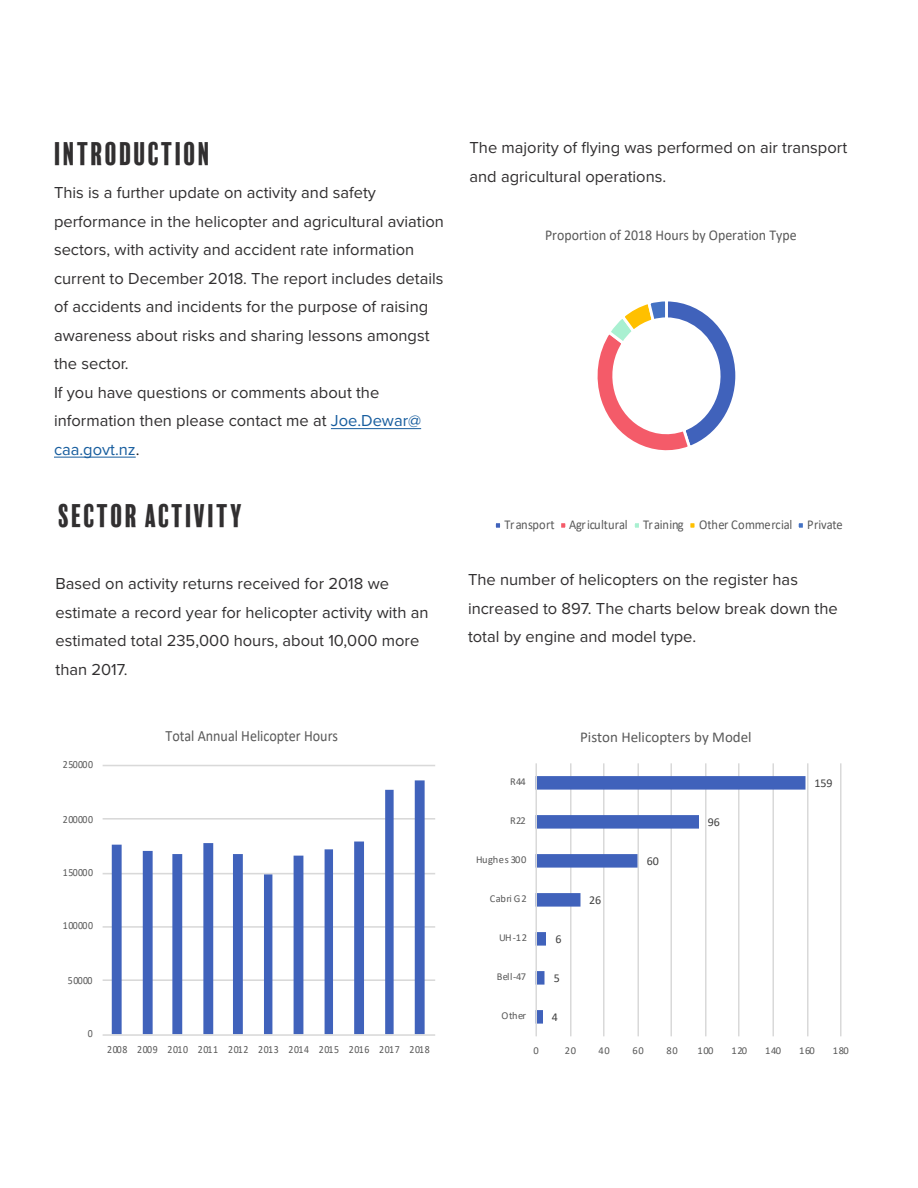
<style>
.page{position:relative;width:918px;height:1188px;background:#fff}
.page>*{position:absolute;margin:0;border:0;box-sizing:border-box;transform-origin:0 0}
.t1{font:30px "Balboa Plus Fill";letter-spacing:.02em;color:#312f30}
.t2{font:16.5px/28.5px "Proxima Nova";color:#312f30}
.t3{font:15.6px "Calibri";color:#595959;scale:.9 1}
.t4{font:15px "Calibri";color:#595959;scale:.93 1}
.t5{font:15px "Calibri";color:#595959}
.t6{font:13.5px "Calibri";letter-spacing:-.005em;color:#595959;scale:.93 1}
.t7{font:12px "Calibri";color:#404040}
.t8{font:10.95px "Calibri";letter-spacing:.065em;color:#595959;scale:.9 1}
.t9{font:10.5px "Calibri";letter-spacing:.035em;color:#595959}
.s1{color:#175d9e}
.s2{color:#231f20}
</style>
<div class="page">
<hr style="left:331px;top:428px;width:90px;height:1px;background:#175d9e">
<hr style="left:54px;top:457px;width:82px;height:1px;background:#175d9e">
<hr style="left:103px;top:979px;width:332px;height:2px;background:#d9d9d9">
<hr style="left:103px;top:926px;width:332px;height:2px;background:#d9d9d9">
<hr style="left:103px;top:873px;width:332px;height:1px;background:#d9d9d9">
<hr style="left:103px;top:818px;width:332px;height:2px;background:#d9d9d9">
<hr style="left:103px;top:765px;width:332px;height:1px;background:#d9d9d9">
<svg style="left:112px;top:780px;width:313px;height:254px"></svg>
<hr style="left:103px;top:1034px;width:332px;height:2px;background:#d9d9d9">
<svg style="left:597px;top:301px;width:139px;height:150px"></svg>
<div style="left:495px;top:522px;width:6px;height:7px;background:#4062bb"></div>
<div style="left:493px;top:520px;width:10px;height:11px;border:3px solid #fff"></div>
<div style="left:560px;top:522px;width:7px;height:7px;background:#f45b69"></div>
<div style="left:558px;top:520px;width:10px;height:11px;border:3px solid #fff"></div>
<div style="left:633px;top:522px;width:7px;height:7px;background:#a9f0d1"></div>
<div style="left:632px;top:520px;width:10px;height:11px;border:3px solid #fff"></div>
<div style="left:689px;top:522px;width:7px;height:7px;background:#ffc000"></div>
<div style="left:688px;top:520px;width:9px;height:11px;border:3px solid #fff"></div>
<div style="left:797px;top:522px;width:7px;height:7px;background:#4472c4"></div>
<div style="left:796px;top:520px;width:10px;height:11px;border:3px solid #fff"></div>
<hr style="left:570px;top:763px;width:2px;height:273px;background:#d9d9d9">
<hr style="left:603px;top:763px;width:1px;height:273px;background:#d9d9d9">
<hr style="left:638px;top:763px;width:1px;height:273px;background:#d9d9d9">
<hr style="left:670px;top:763px;width:2px;height:273px;background:#d9d9d9">
<hr style="left:705px;top:763px;width:1px;height:273px;background:#d9d9d9">
<hr style="left:738px;top:763px;width:2px;height:273px;background:#d9d9d9">
<hr style="left:772px;top:763px;width:2px;height:273px;background:#d9d9d9">
<hr style="left:807px;top:763px;width:1px;height:273px;background:#d9d9d9">
<hr style="left:840px;top:763px;width:2px;height:273px;background:#d9d9d9">
<svg style="left:537px;top:776px;width:269px;height:248px"></svg>
<hr style="left:536px;top:763px;width:1px;height:273px;background:#d9d9d9">
<p class="t1" style="left:54px;top:137px;width:159px">INTRODUCTION</p>
<p class="t2" style="left:54px;top:179px;width:392px">This is a further update on activity and safety performance in the helicopter and agricultural aviation sectors, with activity and accident rate information current to December 2018. The report includes details of accidents and incidents for the purpose of raising awareness about risks and sharing lessons amongst the sector.</p>
<p class="t2" style="left:54px;top:379px;width:369px">If you have questions or comments about the information then please contact me at <span class="s1">Joe.Dewar@ caa.govt.nz</span><span class="s2">.</span></p>
<p class="t1" style="left:58px;top:499px;width:187px">SECTOR ACTIVITY</p>
<p class="t2" style="left:56px;top:570px;width:374px">Based on activity returns received for 2018 we estimate a record year for helicopter activity with an estimated total 235,000 hours, about 10,000 more than 2017.</p>
<p class="t8" style="left:63px;top:757px;width:35px">250000</p>
<p class="t3" style="left:166px;top:725px;width:193px">Total Annual Helicopter Hours</p>
<p class="t8" style="left:63px;top:811px;width:35px">200000</p>
<p class="t8" style="left:63px;top:865px;width:35px">150000</p>
<p class="t8" style="left:63px;top:918px;width:35px">100000</p>
<p class="t8" style="left:68px;top:973px;width:29px">50000</p>
<p class="t8" style="left:88px;top:1026px;width:7px">0</p>
<p class="t8" style="left:107px;top:1042px;width:360px">2008 2009 2010 2011 2012 2013 2014 2015 2016 2017 2018</p>
<p class="t2" style="left:470px;top:134px;width:379px">The majority of flying was performed on air transport and agricultural operations.</p>
<p class="t4" style="left:545px;top:224px;width:272px">Proportion of 2018 Hours by Operation Type</p>
<p class="t6" style="left:505px;top:515px;width:365px">Transport Agricultural Training Other Commercial Private</p>
<p class="t2" style="left:468px;top:566px;width:371px">The number of helicopters on the register has increased to 897. The charts below break down the total by engine and model type.</p>
<p class="t5" style="left:580px;top:726px;width:173px">Piston Helicopters by Model</p>
<p class="t9" style="left:510px;top:774px;width:17px">R44</p>
<p class="t7" style="left:814px;top:774px;width:20px">159</p>
<p class="t9" style="left:510px;top:813px;width:17px">R22</p>
<p class="t7" style="left:708px;top:813px;width:14px">96</p>
<p class="t9" style="left:476px;top:852px;width:52px">Hughes 300</p>
<p class="t7" style="left:647px;top:852px;width:14px">60</p>
<p class="t9" style="left:490px;top:891px;width:38px">Cabri G2</p>
<p class="t7" style="left:589px;top:891px;width:14px">26</p>
<p class="t9" style="left:499px;top:930px;width:29px">UH-12</p>
<p class="t7" style="left:555px;top:930px;width:8px">6</p>
<p class="t9" style="left:497px;top:969px;width:31px">Bell-47</p>
<p class="t7" style="left:554px;top:969px;width:8px">5</p>
<p class="t9" style="left:502px;top:1008px;width:26px">Other</p>
<p class="t7" style="left:552px;top:1008px;width:8px">4</p>
<p class="t9" style="left:534px;top:1043px;width:7px">0</p>
<p class="t9" style="left:565px;top:1043px;width:13px">20</p>
<p class="t9" style="left:599px;top:1043px;width:13px">40</p>
<p class="t9" style="left:632px;top:1043px;width:13px">60</p>
<p class="t9" style="left:666px;top:1043px;width:13px">80</p>
<p class="t9" style="left:698px;top:1043px;width:17px">100</p>
<p class="t9" style="left:731px;top:1043px;width:17px">120</p>
<p class="t9" style="left:765px;top:1043px;width:17px">140</p>
<p class="t9" style="left:799px;top:1043px;width:17px">160</p>
<p class="t9" style="left:833px;top:1043px;width:17px">180</p>
</div>
